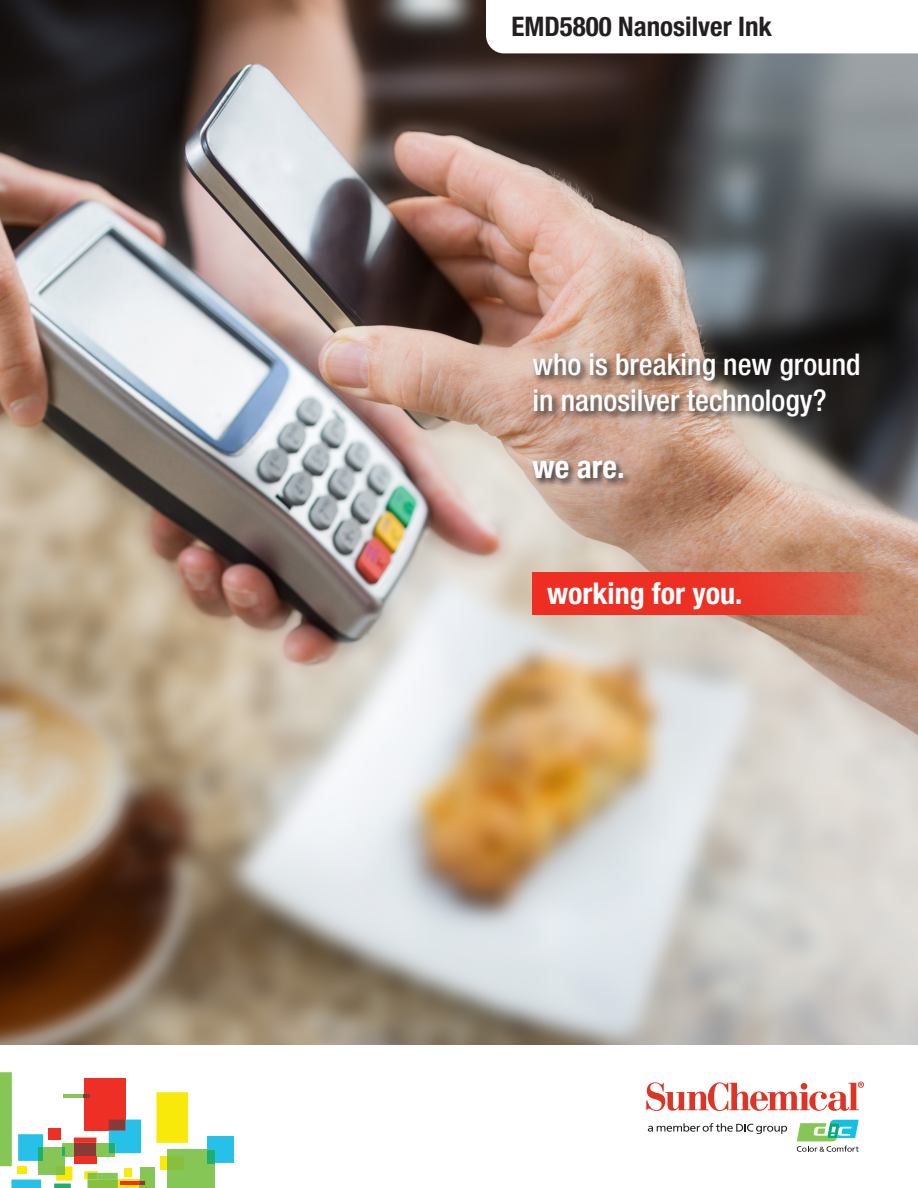
<style>
.page{position:relative;width:918px;height:1188px;background:#fff}
.page>*{position:absolute;margin:0;border:0;box-sizing:border-box;transform-origin:0 0}
.t1{font:700 condensed 31.5px "Helvetica Neue LT Std";color:#fff}
.t2{font:500 condensed 30px/36px "Helvetica Neue LT Std";color:#fff}
.t3{font:700 condensed 30px "Helvetica Neue LT Std";color:#fff}
.t4{font:700 condensed 27px "Helvetica Neue LT Std";color:#231f20}
</style>
<div class="page">
<img style="left:0;top:0;width:918px;height:1045px">
<svg style="left:646px;top:1082px;width:218px;height:29px"></svg>
<div style="left:801px;top:1083px;width:6px;height:7px;background:#dc3527;border-radius:50%"></div>
<svg style="left:648px;top:1123px;width:139px;height:11px"></svg>
<svg style="left:797px;top:1120px;width:62px;height:32px"></svg>
<div style="left:531px;top:351px;width:338px;height:76px;background:#231f20;opacity:.9"></div>
<div style="left:531px;top:459px;width:102px;height:29px;background:#231f20;opacity:.9"></div>
<svg style="left:532px;top:572px;width:341px;height:43px;background:#e53c2d"></svg>
<svg style="left:486px;top:0;width:432px;height:53px"></svg>
<div style="left:84px;top:1078px;width:41px;height:53px;background:#ee2f26"></div>
<div style="left:96px;top:1143px;width:19px;height:13px;background:#86c656"></div>
<div style="left:167px;top:1150px;width:48px;height:38px;background:#86c656"></div>
<div style="left:207px;top:1137px;width:27px;height:26px;background:#26c0e9"></div>
<svg style="left:118px;top:1180px;width:29px;height:8px"></svg>
<div style="left:140px;top:1167px;width:14px;height:20px;background:#86c656"></div>
<svg style="left:140px;top:1180px;width:7px;height:7px"></svg>
<div style="left:62px;top:1143px;width:12px;height:13px;background:#86c656"></div>
<div style="left:38px;top:1147px;width:26px;height:28px;background:#86c656"></div>
<svg style="left:0;top:1072px;width:12px;height:94px"></svg>
<div style="left:156px;top:1092px;width:32px;height:51px;background:#f9e90b"></div>
<hr style="left:63px;top:1094px;width:21px;height:4px;background:#86c656">
<div style="left:48px;top:1129px;width:13px;height:11px;background:#ee2f26"></div>
<svg style="left:18px;top:1134px;width:25px;height:27px"></svg>
<svg style="left:74px;top:1138px;width:23px;height:18px"></svg>
<svg style="left:109px;top:1120px;width:32px;height:33px"></svg>
<div style="left:38px;top:1147px;width:5px;height:14px;background:#1fae71"></div>
<div style="left:74px;top:1156px;width:22px;height:8px;background:#ee2f26"></div>
<div style="left:160px;top:1157px;width:7px;height:13px;background:#f9e90b"></div>
<div style="left:17px;top:1166px;width:10px;height:8px;background:#f9e90b"></div>
<svg style="left:11px;top:1180px;width:30px;height:8px"></svg>
<svg style="left:84px;top:1171px;width:34px;height:17px"></svg>
<svg style="left:54px;top:1167px;width:18px;height:21px"></svg>
<svg style="left:62px;top:1147px;width:2px;height:9px"></svg>
<div style="left:56px;top:1167px;width:8px;height:8px;background:#89bf3f"></div>
<hr style="left:120px;top:1181px;width:20px;height:3px;background:#ee2f26">
<svg style="left:140px;top:1181px;width:4px;height:3px"></svg>
<div style="left:207px;top:1150px;width:8px;height:13px;background:#1fae71"></div>
<div style="left:167px;top:1157px;width:17px;height:13px;background:#89bf3f"></div>
<svg style="left:84px;top:1094px;width:6px;height:4px"></svg>
<div style="left:125px;top:1168px;width:7px;height:9px;background:#f9e90b"></div>
<p class="t4" style="left:512px;top:10px;width:262px">EMD5800 Nanosilver Ink</p>
<p class="t2" style="left:532px;top:346px;width:330px">who is breaking new ground in nanosilver technology?</p>
<p class="t1" style="left:532px;top:448px;width:94px">we are.</p>
<p class="t3" style="left:547px;top:575px;width:197px">working for you.</p>
</div>
